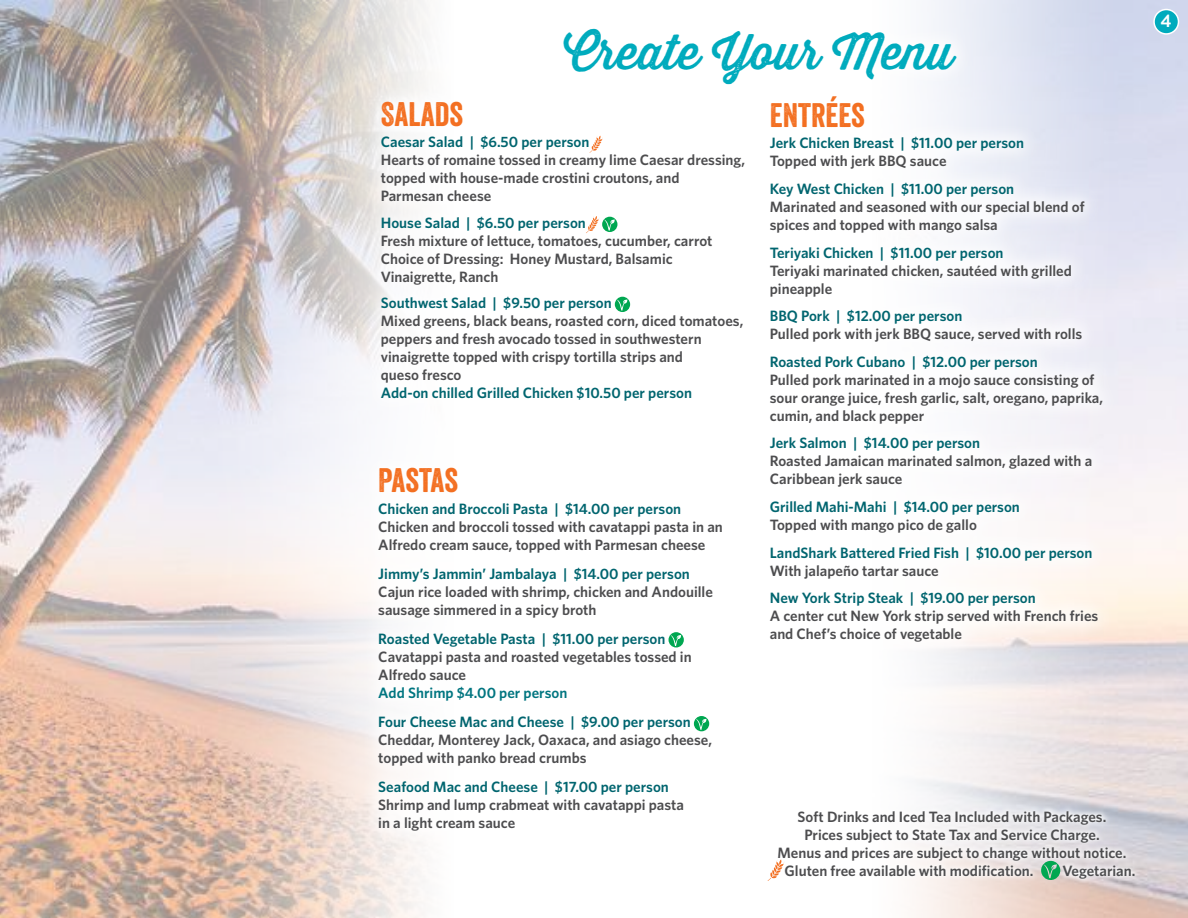
<style>
.page{position:relative;width:1188px;height:918px;background:#fff}
.page>*{position:absolute;margin:0;border:0;box-sizing:border-box;transform-origin:0 0}
.t1{font:48px "Thirsty Rough Reg";color:#00abbd}
.t2{font:33px "Veneer";color:#f36f21}
.t3{font:700 18px "Brandon Grotesque";color:#fff}
.t4{font:600 15px/18px "Whitney";color:#4d4d4f}
.t5{font:600 15px "Whitney";color:#00656f}
.t6{font:600 15px "Whitney";color:#007580}
</style>
<div class="page">
<img style="left:0;top:0;width:424px;height:918px">
<img style="left:208px;top:1px;width:218px;height:917px">
<div style="left:363px;top:83px;width:399px;height:336px;background:#fff"></div>
<svg style="left:767px;top:78px;width:354px;height:582px"></svg>
<div style="left:360px;top:449px;width:380px;height:401px;background:#fff"></div>
<svg style="left:590px;top:135px;width:13px;height:18px"></svg>
<svg style="left:586px;top:216px;width:31px;height:17px"></svg>
<svg style="left:615px;top:297px;width:15px;height:15px"></svg>
<svg style="left:669px;top:632px;width:15px;height:15px"></svg>
<svg style="left:694px;top:716px;width:15px;height:15px"></svg>
<div style="left:545px;top:10px;width:429px;height:93px;background:#fff"></div>
<svg style="left:772px;top:805px;width:368px;height:80px"></svg>
<svg style="left:768px;top:859px;width:16px;height:22px"></svg>
<svg style="left:1041px;top:861px;width:19px;height:19px"></svg>
<div style="left:1154px;top:10px;width:24px;height:24px;background:#00abbd;border-radius:50%"></div>
<div style="left:1153px;top:9px;width:26px;height:26px;border:2px solid #fff;border-radius:50%"></div>
<h1 class="t1" style="left:564px;top:16px;width:391px">Create Your Menu</h1>
<h2 class="t2" style="left:381px;top:94px;width:84px">SALADS</h2>
<p class="t5" style="left:381px;top:132px;width:210px">Caesar Salad | $6.50 per person</p>
<p class="t4" style="left:381px;top:151px;width:366px">Hearts of romaine tossed in creamy lime Caesar dressing, topped with house-made crostini croutons, and<br>Parmesan cheese</p>
<p class="t5" style="left:381px;top:212px;width:207px">House Salad | $6.50 per person</p>
<p class="t4" style="left:381px;top:231px;width:333px">Fresh mixture of lettuce, tomatoes, cucumber, carrot<br>Choice of Dressing: Honey Mustard, Balsamic<br>Vinaigrette, Ranch</p>
<p class="t5" style="left:381px;top:292px;width:233px">Southwest Salad | $9.50 per person</p>
<p class="t4" style="left:381px;top:311px;width:364px">Mixed greens, black beans, roasted corn, diced tomatoes, peppers and fresh avocado tossed in southwestern vinaigrette topped with crispy tortilla strips and<br>queso fresco</p>
<p class="t5" style="left:381px;top:382px;width:313px">Add-on chilled Grilled Chicken $10.50 per person</p>
<h2 class="t2" style="left:378px;top:460px;width:81px">PASTAS</h2>
<p class="t5" style="left:378px;top:499px;width:304px">Chicken and Broccoli Pasta | $14.00 per person</p>
<p class="t4" style="left:378px;top:518px;width:346px">Chicken and broccoli tossed with cavatappi pasta in an<br>Alfredo cream sauce, topped with Parmesan cheese</p>
<p class="t5" style="left:378px;top:564px;width:313px">Jimmy’s Jammin’ Jambalaya | $14.00 per person</p>
<p class="t4" style="left:378px;top:583px;width:336px">Cajun rice loaded with shrimp, chicken and Andouille sausage simmered in a spicy broth</p>
<p class="t5" style="left:378px;top:629px;width:289px">Roasted Vegetable Pasta | $11.00 per person</p>
<p class="t4" style="left:378px;top:648px;width:315px">Cavatappi pasta and roasted vegetables tossed in<br>Alfredo sauce</p>
<p class="t6" style="left:378px;top:683px;width:191px">Add Shrimp $4.00 per person</p>
<p class="t5" style="left:378px;top:712px;width:314px">Four Cheese Mac and Cheese | $9.00 per person</p>
<p class="t4" style="left:378px;top:731px;width:335px">Cheddar, Monterey Jack, Oaxaca, and asiago cheese, topped with panko bread crumbs</p>
<p class="t5" style="left:378px;top:777px;width:292px">Seafood Mac and Cheese | $17.00 per person</p>
<p class="t4" style="left:378px;top:796px;width:307px">Shrimp and lump crabmeat with cavatappi pasta in a light cream sauce</p>
<h2 class="t2" style="left:770px;top:95px;width:96px">ENTRÉES</h2>
<p class="t5" style="left:770px;top:133px;width:256px">Jerk Chicken Breast | $11.00 per person</p>
<p class="t4" style="left:770px;top:152px;width:178px">Topped with jerk BBQ sauce</p>
<p class="t5" style="left:770px;top:179px;width:246px">Key West Chicken | $11.00 per person</p>
<p class="t4" style="left:770px;top:197px;width:316px">Marinated and seasoned with our special blend of spices and topped with mango salsa</p>
<p class="t5" style="left:770px;top:242px;width:235px">Teriyaki Chicken | $11.00 per person</p>
<p class="t4" style="left:770px;top:261px;width:304px">Teriyaki marinated chicken, sautéed with grilled pineapple</p>
<p class="t5" style="left:770px;top:306px;width:194px">BBQ Pork | $12.00 per person</p>
<p class="t4" style="left:770px;top:325px;width:314px">Pulled pork with jerk BBQ sauce, served with rolls</p>
<p class="t5" style="left:770px;top:352px;width:269px">Roasted Pork Cubano | $12.00 per person</p>
<p class="t4" style="left:770px;top:370px;width:335px">Pulled pork marinated in a mojo sauce consisting of sour orange juice, fresh garlic, salt, oregano, paprika, cumin, and black pepper</p>
<p class="t5" style="left:770px;top:433px;width:212px">Jerk Salmon | $14.00 per person</p>
<p class="t4" style="left:770px;top:452px;width:324px">Roasted Jamaican marinated salmon, glazed with a<br>Caribbean jerk sauce</p>
<p class="t5" style="left:770px;top:497px;width:252px">Grilled Mahi-Mahi | $14.00 per person</p>
<p class="t4" style="left:770px;top:515px;width:209px">Topped with mango pico de gallo</p>
<p class="t5" style="left:770px;top:542px;width:324px">LandShark Battered Fried Fish | $10.00 per person</p>
<p class="t4" style="left:770px;top:561px;width:171px">With jalapeño tartar sauce</p>
<p class="t5" style="left:770px;top:588px;width:268px">New York Strip Steak | $19.00 per person</p>
<p class="t4" style="left:770px;top:607px;width:330px">A center cut New York strip served with French fries and Chef’s choice of vegetable</p>
<p class="t4" style="left:798px;top:807px;width:310px">Soft Drinks and Iced Tea Included with Packages.</p>
<p class="t4" style="left:804px;top:825px;width:297px">Prices subject to State Tax and Service Charge.</p>
<p class="t4" style="left:778px;top:843px;width:350px">Menus and prices are subject to change without notice.</p>
<p class="t4" style="left:785px;top:861px;width:250px">Gluten free available with modification.</p>
<p class="t4" style="left:1062px;top:861px;width:75px">Vegetarian.</p>
<p class="t3" style="left:1161px;top:9px;width:12px">4</p>
</div>
